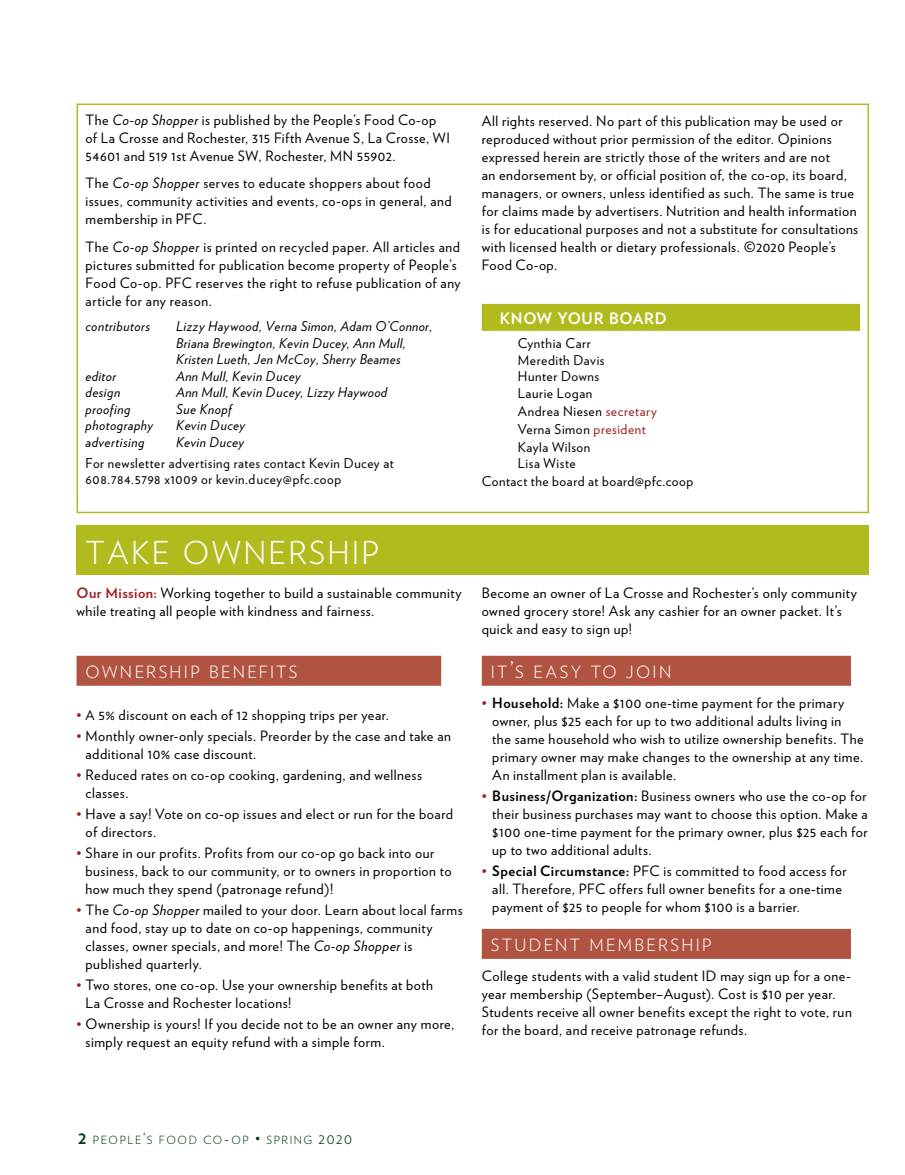
<style>
.page{position:relative;width:905px;height:1175px;background:#fff}
.page>*{position:absolute;margin:0;border:0;box-sizing:border-box;transform-origin:0 0}
.t1{font:300 31.5px "Verlag";letter-spacing:.065em;color:#fff}
.t2{font:300 16.8px "Verlag";letter-spacing:.135em;color:#fff}
.t3{font:700 15.75px "Verlag";letter-spacing:.04em;color:#fff}
.t4{font:14.25px/18px "Verlag";letter-spacing:.035em;color:#000}
.t5{font:italic 13.5px/16.5px "Verlag";letter-spacing:.025em;color:#000}
.t6{font:13.5px/16.5px "Verlag";letter-spacing:.04em;color:#000}
.t7{font:300 11.25px "Verlag";letter-spacing:.135em;color:#003c11}
.s1{font-style:italic}
.s2{color:#9e1d20}
.s3{font-weight:700;color:#9e1d20}
.s4{font-size:13.5px;color:#9e1d20}
.s5{font-size:13.5px}
.s6{font-size:22.5px}
.s7{font-weight:700}
.s8{font-weight:700;font-size:18px}
.s9{font-size:15px}
</style>
<div class="page">
<div style="left:76px;top:525px;width:792px;height:50px;background:#b2bb1e"></div>
<div style="left:76px;top:104px;width:792px;height:409px;border:2px solid #b2bb1e"></div>
<div style="left:76px;top:655px;width:365px;height:30px;background:#b15341"></div>
<div style="left:482px;top:655px;width:368px;height:30px;background:#b15341"></div>
<div style="left:482px;top:928px;width:368px;height:30px;background:#b15341"></div>
<div style="left:482px;top:304px;width:378px;height:27px;background:#b2bb1e"></div>
<p class="t4" style="left:86px;top:111px;width:366px">The <span class="s1">Co-op Shopper</span> is published by the People’s Food Co-op of La Crosse and Rochester, 315 Fifth Avenue S, La Crosse, WI<br>54601 and 519 1st Avenue SW, Rochester, MN 55902.</p>
<p class="t4" style="left:86px;top:174px;width:368px">The <span class="s1">Co-op Shopper</span> serves to educate shoppers about food issues, community activities and events, co-ops in general, and membership in PFC.</p>
<p class="t4" style="left:86px;top:237px;width:376px">The <span class="s1">Co-op Shopper</span> is printed on recycled paper. All articles and pictures submitted for publication become property of People’s Food Co-op. PFC reserves the right to refuse publication of any article for any reason.</p>
<p class="t5" style="left:86px;top:317px;width:66px">contributors</p>
<p class="t5" style="left:176px;top:317px;width:257px">Lizzy Haywood, Verna Simon, Adam O’Connor,<br>Briana Brewington, Kevin D ucey, Ann Mull,<br>Kristen Lueth, Jen McCoy, Sherry Beames</p>
<p class="t5" style="left:86px;top:366px;width:32px">editor</p>
<p class="t5" style="left:176px;top:366px;width:126px">Ann Mull, Kevin D ucey</p>
<p class="t5" style="left:86px;top:383px;width:36px">design</p>
<p class="t5" style="left:176px;top:383px;width:212px">Ann Mull, Kevin D ucey, Lizzy Haywood</p>
<p class="t5" style="left:86px;top:399px;width:46px">proofing</p>
<p class="t5" style="left:176px;top:399px;width:57px">Sue Knopf</p>
<p class="t5" style="left:86px;top:416px;width:69px">photography</p>
<p class="t5" style="left:176px;top:416px;width:70px">K evin D ucey</p>
<p class="t5" style="left:86px;top:432px;width:60px">advertising</p>
<p class="t5" style="left:176px;top:432px;width:69px">Kevin D ucey</p>
<p class="t6" style="left:85px;top:454px;width:310px">For newsletter advertising rates contact Kevin D ucey at<br>608.784.5798 x1009 or kevin.d ucey@pfc.coop</p>
<h1 class="t1" style="left:86px;top:533px;width:295px">TAKE OWNERSHIP</h1>
<p class="t4" style="left:482px;top:112px;width:378px">All rights reserved. No part of this publication may be used or reproduced without prior permission of the editor. Opinions expressed herein are strictly those of the writers and are not<br>an endorsement by, or official position of, the co-op, its board, managers, or owners, unless identified as such. The same is true for claims made by advertisers. Nutrition and health information is for educational purposes and not a substitute for consultations with licensed health or dietary professionals. ©2020 People’s Food Co-op.</p>
<p class="t3" style="left:500px;top:309px;width:168px">KNOW YOUR BOARD</p>
<p class="t6" style="left:518px;top:335px;width:88px">Cynthia Carr<br>Meredith Davis<br>Hunter Downs<br>Laurie Logan</p>
<p class="t6" style="left:518px;top:402px;width:141px;line-height:18px">Andrea Niesen <span class="s2">secretary<br></span>Verna Simon <span class="s2">president<br></span>Kayla Wilson</p>
<p class="t6" style="left:481px;top:454px;width:213px;line-height:18px;text-indent:36px">Lisa Wiste<br>Contact the board at board@pfc.coop</p>
<p class="t4" style="left:77px;top:584px;width:386px"><span class="s3">Our Mission:</span> Working together to build a sustainable community while treating all people with kindness and fairness.</p>
<p class="t4" style="left:482px;top:584px;width:376px">Become an owner of La Crosse and Rochester’s only community owned grocery store! Ask any cashier for an owner packet. It’s quick and easy to sign up!</p>
<p class="t2" style="left:86px;top:661px;width:213px">OWNERSHIP BENEFITS</p>
<p class="t4" style="left:76px;top:706px;width:314px"><span class="s4">•</span> <span class="s5">A</span> 5% discount on each of 12 shopping trips per year.</p>
<p class="t4" style="left:86px;top:727px;width:367px;text-indent:-9px"><span class="s4">•</span> Monthly owner-only specials. Preorder by the case and take an additional 10% case discount.</p>
<p class="t4" style="left:86px;top:766px;width:338px;text-indent:-9px"><span class="s4">•</span> Reduced rates on co-op cooking, gardening, and wellness classes.</p>
<p class="t4" style="left:86px;top:805px;width:369px;text-indent:-9px"><span class="s4">•</span> Have a say! Vote on co-op issues and elect or run for the board of directors.</p>
<p class="t4" style="left:86px;top:844px;width:367px;text-indent:-9px"><span class="s4">•</span> Share in our profits. Profits from our co-op go back into our business, back to our community, or to owners in proportion to how much they spend (patronage refund)!</p>
<p class="t4" style="left:86px;top:901px;width:378px;text-indent:-9px"><span class="s4">•</span> The <span class="s1">Co-op Shopper</span> mailed to your door. Learn about local farms and food, stay up to date on co-op happenings, community classes, owner specials, and more! The <span class="s1">Co-op Shopper</span> is published quarterly.</p>
<p class="t4" style="left:86px;top:976px;width:349px;text-indent:-9px"><span class="s4">•</span> Two stores, one co-op. Use your ownership benefits at both<br>La Crosse and Rochester locations!</p>
<p class="t4" style="left:86px;top:1015px;width:370px;text-indent:-9px"><span class="s4">•</span> Ownership is yours! If you decide not to be an owner any more, simply request an equity refund with a simple form.</p>
<p class="t2" style="left:491px;top:661px;width:182px">IT<span class="s6">’</span>S EASY TO JOIN</p>
<p class="t4" style="left:492px;top:693px;width:373px;text-indent:-10px"><span class="s4">•</span> <span class="s7">Household:</span> Make a $100 one-time payment for the primary owner, plus $25 each for up to two additional adults living in<br>the same household who wish to utilize ownership benefits. The primary owner may make changes to the ownership at any time.<br>An installment plan is available.</p>
<p class="t4" style="left:492px;top:786px;width:377px;text-align:justify;text-indent:-10px"><span class="s4">•</span> <span class="s7">Business/Organization:</span> Business owners who use the co-op for their business purchases may want to choose this option. Make a $100 one-time payment for the primary owner, plus $25 each for up to two additional adults.</p>
<p class="t4" style="left:492px;top:861px;width:356px;text-indent:-10px"><span class="s4">•</span> <span class="s7">Special Circumstance:</span> PFC is committed to food access for all. Therefore, PFC offers full owner benefits for a one-time payment of $25 to people for whom $100 is a barrier.</p>
<p class="t2" style="left:491px;top:934px;width:222px">STUDENT MEMBERSHIP</p>
<p class="t4" style="left:482px;top:966px;width:371px">College students with a valid student ID may sign up for a one&shy;year membership (September–August). Cost is $10 per year.<br>Students receive all owner benefits except the right to vote, run for the board, and receive patronage refunds.</p>
<p class="t7" style="left:78px;top:1133px;width:275px"><span class="s8">2</span> PEOPLE<span class="s9">’</span>S FOOD CO<span class="s9">-</span>OP <span class="s9">•</span> SPRING <span class="s9">2020</span></p>
</div>
